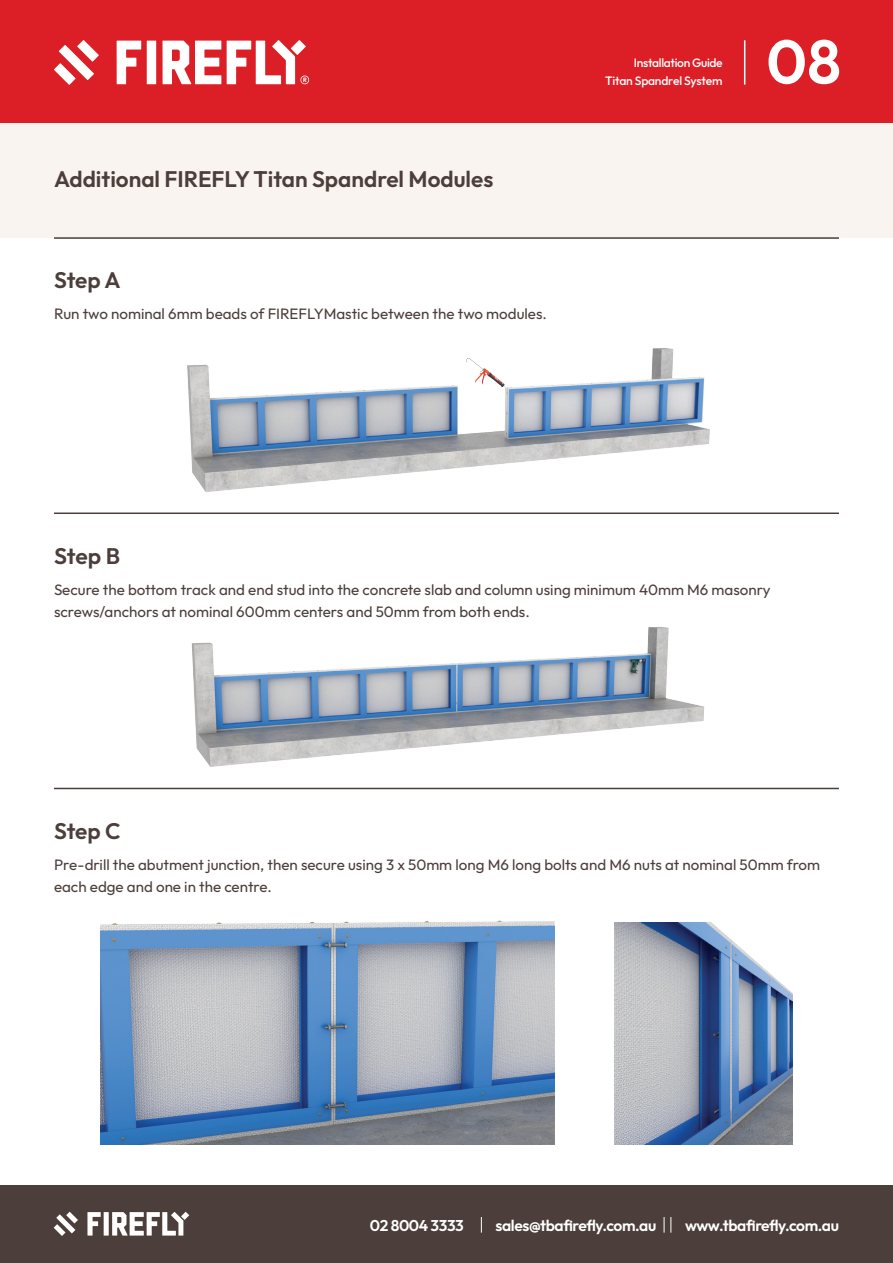
<style>
.page{position:relative;width:893px;height:1263px;background:#fff}
.page>*{position:absolute;margin:0;border:0;box-sizing:border-box;transform-origin:0 0}
.t1{font:600 61.65px "Outfit";color:#fff}
.t2{font:600 22.5px "Outfit";color:#4c3e3a}
.t3{font:600 15.6px "Outfit";letter-spacing:-.025em;color:#fff}
.t4{font:15px/22.5px "Outfit";color:#4c3e3a}
.t5{font:500 12.15px "Outfit";letter-spacing:-.02em;color:#fff}
</style>
<div class="page">
<div style="left:0;top:122px;width:893px;height:116px;background:#faf4f1"></div>
<hr style="left:54px;top:237px;width:785px;height:2px;background:#4c3e3a">
<div style="left:0;top:1185px;width:893px;height:78px;background:#4c3e3a"></div>
<svg style="left:54px;top:1212px;width:24px;height:24px"></svg>
<svg style="left:87px;top:1212px;width:14px;height:23px"></svg>
<div style="left:104px;top:1212px;width:5px;height:23px;background:#fff"></div>
<svg style="left:112px;top:1212px;width:77px;height:23px"></svg>
<svg style="left:481px;top:1217px;width:1px;height:15px"></svg>
<svg style="left:664px;top:1217px;width:7px;height:15px"></svg>
<div style="left:0;top:0;width:893px;height:122px;background:#dc1f26"></div>
<svg style="left:77px;top:40px;width:22px;height:22px"></svg>
<svg style="left:59px;top:45px;width:35px;height:35px"></svg>
<svg style="left:54px;top:63px;width:22px;height:22px"></svg>
<svg style="left:117px;top:41px;width:24px;height:43px"></svg>
<div style="left:147px;top:41px;width:9px;height:43px;background:#fff"></div>
<svg style="left:163px;top:41px;width:58px;height:43px"></svg>
<svg style="left:227px;top:40px;width:82px;height:44px"></svg>
<hr style="left:744px;top:40px;width:1px;height:45px;background:#fff">
<hr style="left:54px;top:512px;width:785px;height:2px;background:#4c3e3a">
<hr style="left:54px;top:788px;width:785px;height:1px;background:#4c3e3a">
<img style="left:181px;top:348px;width:531px;height:442px">
<img style="left:100px;top:920px;width:455px;height:225px">
<img style="left:615px;top:922px;width:178px;height:223px">
<h2 class="t2" style="left:54px;top:164px;width:441px">Additional FIREFLY Titan Spandrel Modules</h2>
<h2 class="t2" style="left:54px;top:266px;width:68px">Step A</h2>
<p class="t4" style="left:54px;top:303px;width:494px">Run two nominal 6mm beads of FIREFLYMastic between the two modules.</p>
<p class="t5" style="left:634px;top:55px;width:90px">Installation Guide</p>
<p class="t5" style="left:605px;top:72px;width:119px">Titan Spandrel System</p>
<h1 class="t1" style="left:766px;top:21px;width:76px">08</h1>
<h2 class="t2" style="left:54px;top:541px;width:68px">Step B</h2>
<p class="t4" style="left:54px;top:578px;width:718px">Secure the bottom track and end stud into the concrete slab and column using minimum 40mm M6 masonry screws/anchors at nominal 600mm centers and 50mm from both ends.</p>
<h2 class="t2" style="left:54px;top:816px;width:68px">Step C</h2>
<p class="t4" style="left:54px;top:854px;width:768px">Pre-drill the abutment junction, then secure using 3 x 50mm long M6 long bolts and M6 nuts at nominal 50mm from each edge and one in the centre.</p>
<p class="t3" style="left:370px;top:1215px;width:95px">02 8004 3333</p>
<p class="t3" style="left:495px;top:1215px;width:162px">sales@tbafirefly.com.au</p>
<p class="t3" style="left:685px;top:1215px;width:155px">www.tbafirefly.com.au</p>
</div>
